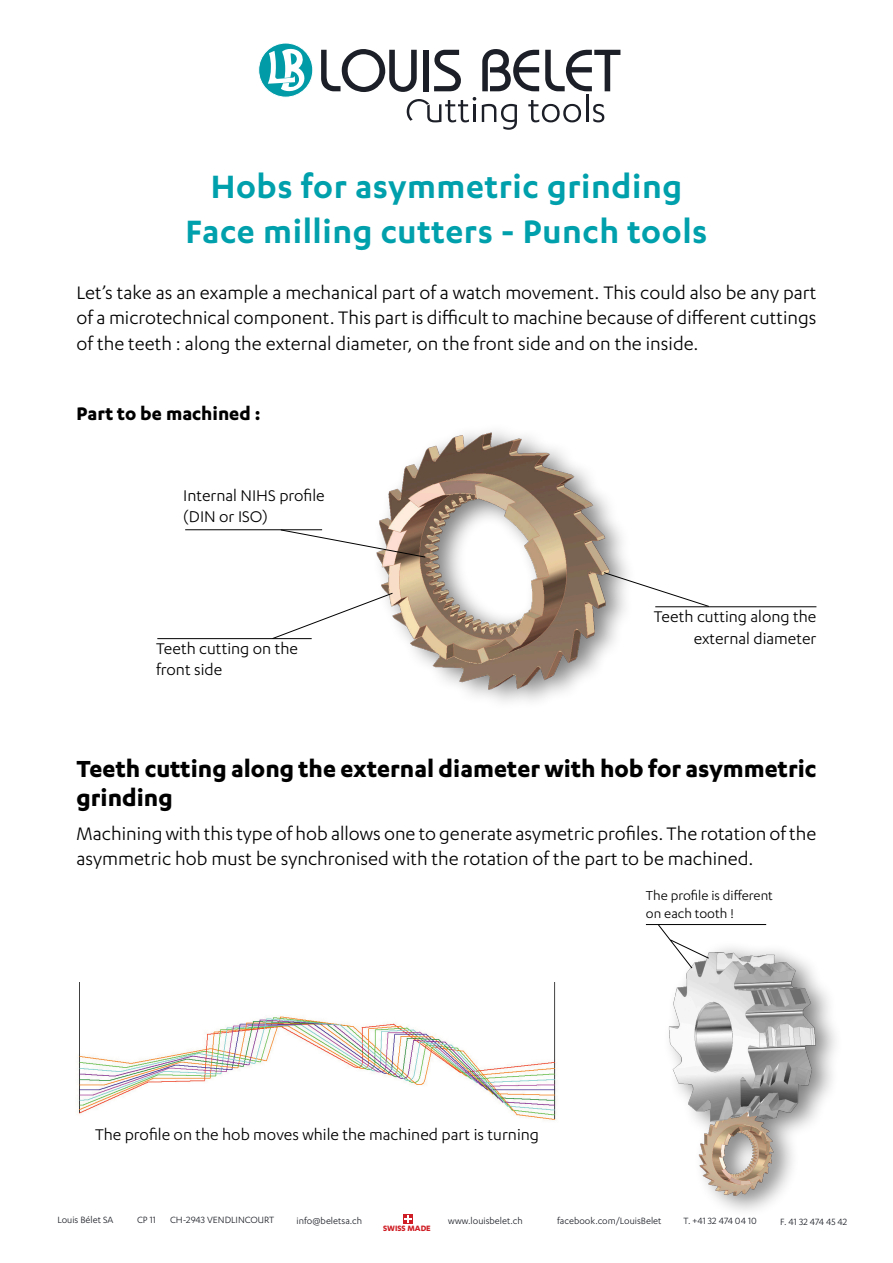
<style>
.page{position:relative;width:893px;height:1263px;background:#fff}
.page>*{position:absolute;margin:0;border:0;box-sizing:border-box;transform-origin:0 0}
.t1{font:59.25px "Bahamas";color:#1c1f27}
.t2{font:600 37.5px "Karbon";letter-spacing:.015em;color:#00a0ac}
.t3{font:700 27px/28.5px "Karbon";color:#000}
.t4{font:21px/25.2px "Karbon";color:#000;text-align:justify}
.t5{font:700 21px "Karbon";color:#000}
.t6{font:18px/21.6px "Karbon";color:#000}
.t7{font:15px/18px "Karbon";color:#000}
.t8{font:10.5px "Karbon";color:#1c1f27}
.t9{font:700 9px "Karbon";color:#cf1e25}
</style>
<div class="page">
<div style="left:259px;top:43px;width:54px;height:54px;background:#009ba7;border-radius:50%"></div>
<div style="left:258px;top:43px;width:55px;height:54px;border:1px solid #fff;border-radius:50%"></div>
<svg style="left:268px;top:47px;width:38px;height:46px"></svg>
<svg style="left:593px;top:104px;width:11px;height:18px"></svg>
<hr style="left:586px;top:94px;width:2px;height:28px;background:#1c1f27">
<svg style="left:528px;top:100px;width:53px;height:22px"></svg>
<svg style="left:482px;top:104px;width:35px;height:26px"></svg>
<svg style="left:407px;top:97px;width:69px;height:25px"></svg>
<img style="left:298px;top:431px;width:391px;height:267px">
<hr style="left:185px;top:529px;width:137px;height:1px;background:#000">
<svg style="left:280px;top:529px;width:146px;height:29px"></svg>
<hr style="left:157px;top:638px;width:155px;height:1px;background:#000">
<svg style="left:272px;top:592px;width:121px;height:47px"></svg>
<hr style="left:655px;top:606px;width:161px;height:1px;background:#000">
<svg style="left:603px;top:572px;width:107px;height:35px"></svg>
<img style="left:78px;top:982px;width:478px;height:139px">
<div style="left:663px;top:940px;width:181px;height:278px;background:#000;opacity:.5"></div>
<img style="left:663px;top:943px;width:168px;height:258px">
<hr style="left:646px;top:924px;width:120px;height:1px;background:#000">
<svg style="left:657px;top:924px;width:53px;height:45px"></svg>
<div style="left:403px;top:1214px;width:9px;height:9px;background:#cf1e25"></div>
<svg style="left:404px;top:1215px;width:7px;height:7px"></svg>
<p class="t1" style="left:317px;top:36px;width:305px">LOUIS BELET</p>
<p class="t2" style="left:211px;top:165px;width:473px">Hobs for asymmetric grinding</p>
<p class="t2" style="left:185px;top:210px;width:524px">Face milling cutters - Punch tools</p>
<p class="t4" style="left:77px;top:280px;width:741px">Let’s take as an example a mechanical part of a watch movement. This could also be any part of a microtechnical component. This part is difficult to machine because of different cuttings of the teeth : along the external diameter, on the front side and on the inside.</p>
<p class="t5" style="left:77px;top:401px;width:186px">Part to be machined :</p>
<p class="t6" style="left:183px;top:484px;width:143px">Internal NIHS profile (DIN or ISO)</p>
<p class="t6" style="left:156px;top:637px;width:143px">Teeth cutting on the front side</p>
<p class="t6" style="left:654px;top:605px;width:164px;text-align:right">Teeth cutting along the external diameter</p>
<p class="t3" style="left:77px;top:754px;width:741px">Teeth cutting along the external diameter with hob for asymmetric grinding</p>
<p class="t4" style="left:77px;top:820px;width:741px">Machining with this type of hob allows one to generate asymetric profiles. The rotation of the asymmetric hob must be synchronised with the rotation of the part to be machined.</p>
<p class="t6" style="left:95px;top:1123px;width:446px">The profile on the hob moves while the machined part is turning</p>
<p class="t7" style="left:646px;top:886px;width:129px">The profile is different on each tooth !</p>
<p class="t8" style="left:57px;top:1214px;width:58px">Louis Bélet SA</p>
<p class="t8" style="left:137px;top:1214px;width:20px">CP 11</p>
<p class="t8" style="left:170px;top:1214px;width:106px">CH-2943 VENDLINCOURT</p>
<p class="t8" style="left:297px;top:1215px;width:67px">info@beletsa.ch</p>
<p class="t8" style="left:448px;top:1215px;width:76px">www.louisbelet.ch</p>
<p class="t8" style="left:557px;top:1215px;width:106px">facebook.com/LouisBelet</p>
<p class="t8" style="left:684px;top:1215px;width:75px">T. +41 32 474 04 10</p>
<p class="t8" style="left:780px;top:1216px;width:69px">F. 41 32 474 45 42</p>
<p class="t9" style="left:383px;top:1223px;width:49px">SWISS MADE</p>
</div>
